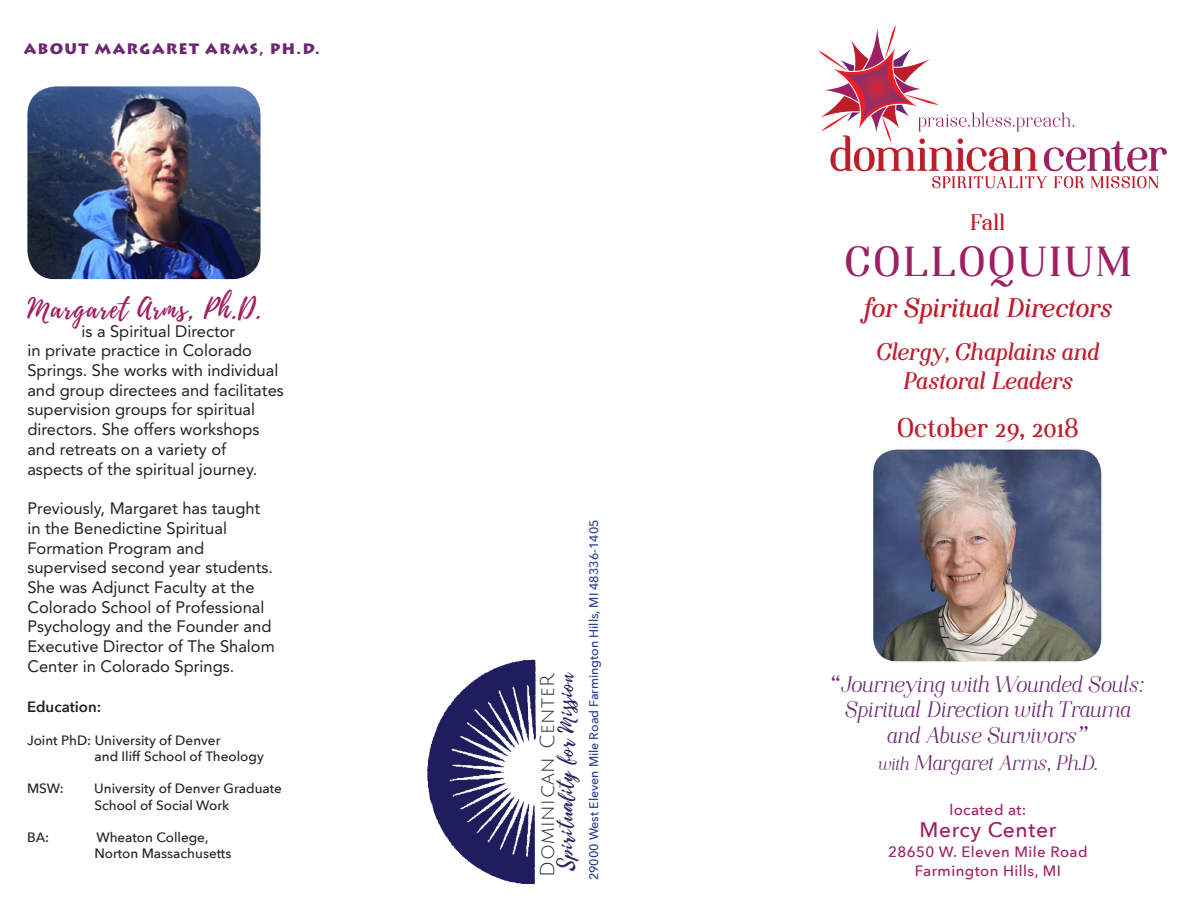
<style>
.page{position:relative;width:1188px;height:918px;background:#fff}
.page>*{position:absolute;margin:0;border:0;box-sizing:border-box;transform-origin:0 0}
.t1{font:700 42px "Night Still Comes Lite";letter-spacing:.075em;color:#9e1f62}
.t2{font:italic 700 27px "Night Still Comes Lite";letter-spacing:-.01em;color:#be1d2c}
.t3{font:27px "Playlist Script";letter-spacing:.04em;color:#9e1f62}
.t4{font:700 27px "Night Still Comes Lite";color:#be1d2c}
.t5{font:italic 700 24px "Night Still Comes Lite";letter-spacing:-.01em;color:#be1d2c}
.t6{font:italic 22.5px "Night Still Comes Lite";letter-spacing:-.01em;color:#6c2772}
.t7{font:700 22.5px "Night Still Comes Lite";color:#be1d2c}
.t8{font:italic 21px "Night Still Comes Lite";letter-spacing:-.01em;color:#6c2772}
.t9{font:500 21px "Avenir Next";letter-spacing:.03em;color:#9e1f62}
.t10{font:19.65px "Julius Sans One";letter-spacing:.025em;color:#231f20}
.t11{font:16.5px/19.6px "Avenir";color:#231f20}
.t12{font:500 15px "Avenir Next";letter-spacing:.03em;color:#9e1f62}
.t13{font:900 15px "Lithos Pro";letter-spacing:.085em;color:#6c2772}
.t14{font:15px "Pennello Script";color:#25215d}
.t15{font:600 15px "Avenir Next";color:#231f20}
.t16{font:500 13.5px/16.2px "Avenir Next";color:#231f20}
.t17{font:500 12.45px "Avenir Next";color:#253f8e}
.s1{font-size:18px}
</style>
<div class="page">
<img style="left:27px;top:86px;width:234px;height:193px">
<img style="left:873px;top:450px;width:228px;height:211px">
<img style="left:427px;top:659px;width:109px;height:226px">
<svg style="left:818px;top:25px;width:349px;height:163px"></svg>
<p class="t13" style="left:24px;top:39px;width:298px">ABOUT MARGARET ARMS, PH.D.</p>
<p class="t3" style="left:27px;top:289px;width:236px">Margaret Arms, Ph.D.</p>
<p class="t11" style="left:27px;top:321px;width:258px;text-indent:54px">is a Spiritual Director<br>in private practice in Colorado<br>Springs. She works with individual and group directees and facilitates supervision groups for spiritual directors. She offers workshops and retreats on a variety of aspects of the spiritual journey.</p>
<p class="t11" style="left:27px;top:499px;width:249px">Previously, Margaret has taught in the Benedictine Spiritual<br>Formation Program and supervised second year students.<br>She was Adjunct Faculty at the<br>Colorado School of Professional<br>Psychology and the Founder and<br>Executive Director of The Shalom<br>Center in Colorado Springs.</p>
<p class="t15" style="left:27px;top:694px;width:76px">Education:</p>
<p class="t16" style="left:27px;top:732px;width:195px">Joint PhD: University of Denver</p>
<p class="t16" style="left:94px;top:748px;width:171px">and Iliff School of Theology</p>
<p class="t16" style="left:27px;top:780px;width:38px">MSW:</p>
<p class="t16" style="left:94px;top:780px;width:189px">University of Denver Graduate<br>School of Social Work</p>
<p class="t16" style="left:27px;top:829px;width:24px">BA:</p>
<p class="t16" style="left:96px;top:829px;width:114px">Wheaton College,</p>
<p class="t16" style="left:94px;top:845px;width:138px">Norton Massachusetts</p>
<p class="t14" style="left:559px;top:871px;width:201px;rotate:-90deg">Spirituality for Mission</p>
<p class="t10" style="left:537px;top:877px;width:205px;rotate:-90deg">Dominican CenteR</p>
<p class="t17" style="left:583px;top:880px;width:362px;rotate:-90deg">29000 West Eleven Mile Road Farmington Hills, MI 48336-1405</p>
<p class="t7" style="left:971px;top:208px;width:36px">Fall</p>
<p class="t1" style="left:845px;top:235px;width:288px">COLLOQUIUM</p>
<p class="t2" style="left:863px;top:289px;width:251px">for Spiritual Directors</p>
<p class="t5" style="left:876px;top:335px;width:224px">Clergy, Chaplains and</p>
<p class="t5" style="left:903px;top:364px;width:172px">Pastoral Leaders</p>
<p class="t4" style="left:897px;top:410px;width:183px">October 29, 2018</p>
<p class="t6" style="left:831px;top:669px;width:315px">“Journeying with Wounded Souls:</p>
<p class="t6" style="left:845px;top:695px;width:287px">Spiritual Direction with Trauma</p>
<p class="t6" style="left:887px;top:720px;width:203px">and Abuse Survivors”</p>
<p class="t8" style="left:878px;top:749px;width:221px"><span class="s1">with</span> Margaret Arms, Ph.D.</p>
<p class="t12" style="left:949px;top:797px;width:79px">located at:</p>
<p class="t9" style="left:920px;top:812px;width:138px">Mercy Center</p>
<p class="t12" style="left:888px;top:839px;width:201px">28650 W. Eleven Mile Road</p>
<p class="t12" style="left:915px;top:858px;width:147px">Farmington Hills, MI</p>
</div>
